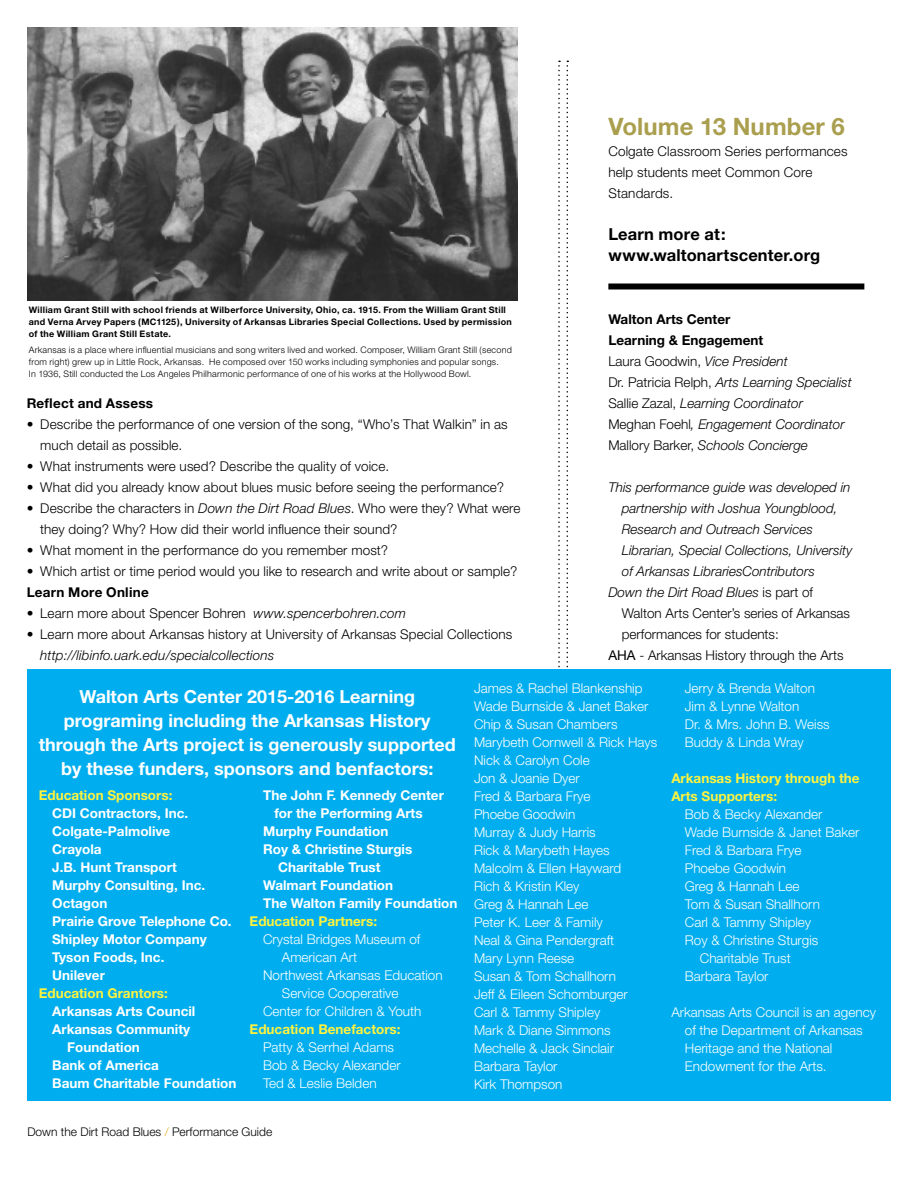
<style>
.page{position:relative;width:918px;height:1188px;background:#fff}
.page>*{position:absolute;margin:0;border:0;box-sizing:border-box;transform-origin:0 0}
.t1{font:700 24px "Helvetica Neue";letter-spacing:.005em;color:#aa9f4e}
.t2{font:700 18px/24px "Helvetica Neue";color:#fff;text-align:center}
.t3{font:700 16.5px/21px "Helvetica Neue";letter-spacing:.01em;color:#000}
.t4{font:300 13.5px/18px "Helvetica Neue";color:#fff}
.t5{font:300 13.5px/21px "Helvetica Neue";letter-spacing:.01em;color:#000}
.t6{font:italic 300 13.5px/21px "Helvetica Neue";color:#000}
.t7{font:700 13.5px/18px "Helvetica Neue";color:#fff}
.t8{font:700 13.5px/18px "Helvetica Neue";color:#fff33e}
.t9{font:700 13.5px "Helvetica Neue";letter-spacing:.02em;color:#000}
.t10{font:300 12px "Helvetica Neue";color:#000}
.t11{font:300 9px/12px "Helvetica Neue";letter-spacing:.025em;color:#000}
.t12{font:700 9px/12px "Helvetica Neue";letter-spacing:.03em;color:#000}
.s1{font-style:italic}
.s2{font-weight:700;font-style:normal}
.s3{font-style:normal}
.s4{font-weight:400}
.s5{color:#e7a614}
</style>
<div class="page">
<div style="left:608px;top:284px;width:256px;height:6px;background:#000"></div>
<svg style="left:558px;top:61px;width:2px;height:609px"></svg>
<svg style="left:567px;top:61px;width:1px;height:609px"></svg>
<img style="left:27px;top:27px;width:491px;height:273px">
<div style="left:28px;top:670px;width:863px;height:431px;background:#00aeef"></div>
<p class="t12" style="left:29px;top:303px;width:484px">William Grant Still with school friends at Wilberforce University, Ohio, ca. 1915. From the William Grant Still and Verna Arvey Papers (MC1125), University of Arkansas Libraries Special Collections. Used by permission of the William Grant Still Estate.</p>
<p class="t11" style="left:29px;top:344px;width:485px">Arkansas is a place where influential musicians and song writers lived and worked. Composer, William Grant Still (second from right) grew up in Little Rock, Arkansas. He composed over 150 works including symphonies and popular songs.<br>In 1936, Still conducted the Los Angeles Philharmonic performance of one of his works at the Hollywood Bowl.</p>
<p class="t9" style="left:27px;top:395px;width:128px">Reflect and Assess</p>
<p class="t5" style="left:40px;top:414px;width:469px;text-indent:-14px">• Describe the performance of one version of the song, “Who’s That Walkin” in as much detail as possible.</p>
<p class="t5" style="left:27px;top:456px;width:364px">• What instruments were used? Describe the quality of voice.</p>
<p class="t5" style="left:27px;top:477px;width:479px">• What did you already know about blues music before seeing the performance?</p>
<p class="t5" style="left:40px;top:498px;width:482px;text-indent:-14px">• Describe the characters in <span class="s1">Down the Dirt Road Blues</span>. Who were they? What were they doing? Why? How did their world influence their sound?</p>
<p class="t5" style="left:27px;top:540px;width:363px">• What moment in the performance do you remember most?</p>
<p class="t5" style="left:27px;top:561px;width:492px">• Which artist or time period would you like to research and write about or sample?</p>
<p class="t9" style="left:27px;top:584px;width:124px">Learn More Online</p>
<p class="t5" style="left:27px;top:603px;width:381px">• Learn more about Spencer Bohren <span class="s1">www.spencerbohren.com</span></p>
<p class="t5" style="left:27px;top:624px;width:487px">• Learn more about Arkansas history at University of Arkansas Special Collections</p>
<p class="t6" style="left:40px;top:645px;width:236px">http://libinfo.uark.edu/specialcollections</p>
<h1 class="t1" style="left:608px;top:112px;width:238px">Volume 13 Number 6</h1>
<p class="t5" style="left:608px;top:140px;width:241px">Colgate Classroom Series performances help students meet Common Core<br>Standards.</p>
<p class="t3" style="left:608px;top:223px;width:214px">Learn more at: www.waltonartscenter.org</p>
<p class="t6" style="left:608px;top:309px;width:245px"><span class="s2">Walton Arts Center<br>Learning &amp; Engagement<br></span><span class="s3">Laura Goodwin,</span> Vice President<br><span class="s3">Dr. Patricia Relph,</span> Arts Learning Specialist<br><span class="s3">Sallie Zazal,</span> Learning Coordinator<br><span class="s3">Meghan Foehl</span>, Engagement Coordinator<br><span class="s3">Mallory Barker,</span> Schools Concierge</p>
<p class="t6" style="left:608px;top:477px;width:244px">This performance guide was developed in</p>
<p class="t6" style="left:622px;top:498px;width:217px">partnership with Joshua Youngblood,</p>
<p class="t6" style="left:622px;top:519px;width:193px">Research and Outreach Services</p>
<p class="t6" style="left:622px;top:540px;width:232px">Librarian, Special Collections, University</p>
<p class="t6" style="left:622px;top:561px;width:195px">of Arkansas LibrariesContributors</p>
<p class="t6" style="left:608px;top:582px;width:206px">Down the Dirt Road Blues <span class="s3">is part of</span></p>
<p class="t5" style="left:622px;top:602px;width:230px">Walton Arts Center’s series of Arkansas</p>
<p class="t5" style="left:622px;top:623px;width:159px">performances for students:</p>
<p class="t5" style="left:608px;top:644px;width:237px"><span class="s4">AHA</span> - Arkansas History through the Arts</p>
<h2 class="t2" style="left:39px;top:684px;width:418px">Walton Arts Center 2015-2016 Learning programing including the Arkansas History through the Arts project is generously supported by these funders, sponsors and benfactors:</h2>
<p class="t8" style="left:39px;top:786px;width:135px">Education Sponsors:</p>
<p class="t7" style="left:52px;top:804px;width:181px">CDI Contractors, Inc.<br>Colgate-Palmolive<br>Crayola<br>J.B. Hunt Transport<br>Murphy Consulting, Inc.<br>Octagon<br>Prairie Grove Telephone Co.<br>Shipley Motor Company<br>Tyson Foods, Inc.<br>Unilever</p>
<p class="t8" style="left:39px;top:984px;width:131px">Education Grantors:</p>
<p class="t7" style="left:52px;top:1002px;width:145px">Arkansas Arts Council</p>
<p class="t7" style="left:52px;top:1020px;width:139px">Arkansas Community</p>
<p class="t7" style="left:67px;top:1038px;width:74px">Foundation</p>
<p class="t7" style="left:52px;top:1056px;width:108px">Bank of America</p>
<p class="t7" style="left:52px;top:1074px;width:186px">Baum Charitable Foundation</p>
<p class="t7" style="left:263px;top:786px;width:182px">The John F. Kennedy Center</p>
<p class="t7" style="left:274px;top:804px;width:150px">for the Performing Arts</p>
<p class="t7" style="left:263px;top:822px;width:127px">Murphy Foundation</p>
<p class="t7" style="left:263px;top:840px;width:151px">Roy &amp; Christine Sturgis</p>
<p class="t7" style="left:278px;top:858px;width:104px">Charitable Trust</p>
<p class="t7" style="left:263px;top:876px;width:131px">Walmart Foundation</p>
<p class="t7" style="left:263px;top:894px;width:196px">The Walton Family Foundation</p>
<p class="t8" style="left:250px;top:912px;width:129px">Education Partners:</p>
<p class="t4" style="left:263px;top:930px;width:159px">Crystal Bridges Museum of</p>
<p class="t4" style="left:282px;top:948px;width:77px">American Art</p>
<p class="t4" style="left:263px;top:966px;width:181px">Northwest Arkansas Education</p>
<p class="t4" style="left:282px;top:984px;width:118px">Service Cooperative</p>
<p class="t4" style="left:263px;top:1002px;width:160px">Center for Children &amp; Youth</p>
<p class="t8" style="left:250px;top:1020px;width:152px">Education Benefactors:</p>
<p class="t4" style="left:263px;top:1038px;width:139px">Patty &amp; Serrhel Adams<br>Bob &amp; Becky Alexander<br>Ted &amp; Leslie Belden</p>
<p class="t10" style="left:27px;top:1124px;width:246px">Down the Dirt Road Blues <span class="s5">/</span> Performance Guide</p>
<p class="t4" style="left:474px;top:679px;width:185px">James &amp; Rachel Blankenship<br>Wade Burnside &amp; Janet Baker<br>Chip &amp; Susan Chambers<br>Marybeth Cornwell &amp; Rick Hays<br>Nick &amp; Carolyn Cole<br>Jon &amp; Joanie Dyer<br>Fred &amp; Barbara Frye<br>Phoebe Goodwin<br>Murray &amp; Judy Harris<br>Rick &amp; Marybeth Hayes<br>Malcolm &amp; Ellen Hayward<br>Rich &amp; Kristin Kley<br>Greg &amp; Hannah Lee<br>Peter K. Leer &amp; Family<br>Neal &amp; Gina Pendergraft<br>Mary Lynn Reese<br>Susan &amp; Tom Schallhorn<br>Jeff &amp; Eileen Schomburger<br>Carl &amp; Tammy Shipley<br>Mark &amp; Diane Simmons<br>Mechelle &amp; Jack Sinclair<br>Barbara Taylor<br>Kirk Thompson</p>
<p class="t4" style="left:685px;top:679px;width:146px">Jerry &amp; Brenda Walton<br>Jim &amp; Lynne Walton<br>Dr. &amp; Mrs. John B. Weiss<br>Buddy &amp; Linda Wray</p>
<p class="t8" style="left:671px;top:769px;width:190px">Arkansas History through the<br>Arts Supporters:</p>
<p class="t4" style="left:685px;top:805px;width:139px">Bob &amp; Becky Alexander</p>
<p class="t4" style="left:685px;top:823px;width:176px">Wade Burnside &amp; Janet Baker</p>
<p class="t4" style="left:685px;top:841px;width:118px">Fred &amp; Barbara Frye</p>
<p class="t4" style="left:685px;top:859px;width:103px">Phoebe Goodwin</p>
<p class="t4" style="left:685px;top:877px;width:116px">Greg &amp; Hannah Lee</p>
<p class="t4" style="left:685px;top:895px;width:137px">Tom &amp; Susan Shallhorn</p>
<p class="t4" style="left:685px;top:912px;width:128px">Carl &amp; Tammy Shipley</p>
<p class="t4" style="left:685px;top:930px;width:135px">Roy &amp; Christine Sturgis</p>
<p class="t4" style="left:700px;top:948px;width:92px">Charitable Trust</p>
<p class="t4" style="left:685px;top:966px;width:85px">Barbara Taylor</p>
<p class="t4" style="left:685px;top:1002px;width:193px;text-indent:-14px">Arkansas Arts Council is an agency of the Department of Arkansas<br>Heritage and the National<br>Endowment for the Arts.</p>
</div>
